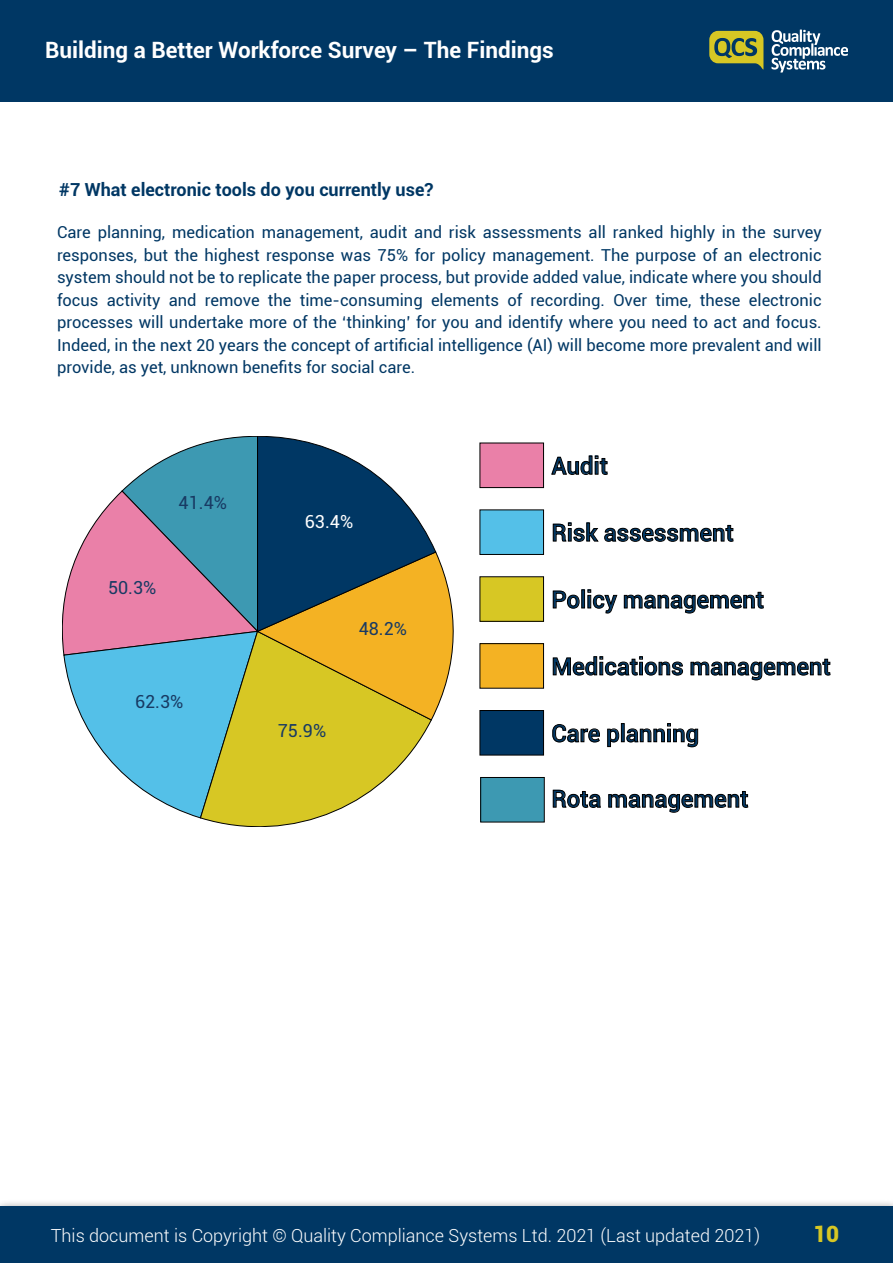
<style>
.page{position:relative;width:893px;height:1263px;background:#fff}
.page>*{position:absolute;margin:0;border:0;box-sizing:border-box;transform-origin:0 0}
.t1{font:500 23.85px "Roboto";color:#003764}
.t2{font:700 22.5px "Roboto";color:#fff}
.t3{font:900 22.5px "Roboto";color:#d7c724}
.t4{font:300 18px "Roboto";color:#fff}
.t5{font:700 18px "Roboto";color:#003764}
.t6{font:18px "Roboto";color:#183a63}
.t7{font:18px "Roboto";color:#fff}
.t8{font:16.5px/22.5px "Roboto";color:#003764;text-align:justify}
</style>
<div class="page">
<div style="left:0;top:0;width:893px;height:102px;background:#003764"></div>
<svg style="left:709px;top:31px;width:54px;height:39px"></svg>
<svg style="left:771px;top:30px;width:77px;height:42px"></svg>
<div style="left:0;top:1198px;width:893px;height:65px;background:#000;opacity:.42"></div>
<div style="left:0;top:1206px;width:893px;height:57px;background:#003764"></div>
<div style="left:481px;top:777px;width:63px;height:45px;background:#3d99b2"></div>
<div style="left:480px;top:777px;width:64px;height:45px;border:1px solid #000"></div>
<div style="left:480px;top:443px;width:64px;height:45px;background:#ea80a8"></div>
<div style="left:480px;top:443px;width:64px;height:45px;border:1px solid #000"></div>
<div style="left:480px;top:510px;width:64px;height:44px;background:#54c0e8"></div>
<div style="left:480px;top:510px;width:64px;height:45px;border:1px solid #000"></div>
<div style="left:480px;top:577px;width:64px;height:44px;background:#d7c724"></div>
<svg style="left:200px;top:818px;width:117px;height:9px"></svg>
<div style="left:480px;top:644px;width:64px;height:44px;background:#f4b223"></div>
<div style="left:480px;top:643px;width:64px;height:45px;border:1px solid #000"></div>
<div style="left:480px;top:710px;width:64px;height:45px;background:#003764"></div>
<div style="left:480px;top:710px;width:64px;height:45px;border:1px solid #000"></div>
<svg style="left:62px;top:436px;width:392px;height:382px"></svg>
<svg style="left:553px;top:790px;width:48px;height:18px"></svg>
<svg style="left:608px;top:791px;width:140px;height:22px"></svg>
<svg style="left:551px;top:456px;width:57px;height:19px"></svg>
<svg style="left:553px;top:523px;width:45px;height:19px"></svg>
<svg style="left:604px;top:525px;width:129px;height:17px"></svg>
<svg style="left:553px;top:591px;width:26px;height:18px"></svg>
<div style="left:581px;top:590px;width:4px;height:18px;border:1px solid #000"></div>
<svg style="left:588px;top:590px;width:29px;height:23px"></svg>
<svg style="left:624px;top:592px;width:140px;height:21px"></svg>
<svg style="left:553px;top:656px;width:130px;height:19px"></svg>
<svg style="left:691px;top:659px;width:139px;height:21px"></svg>
<svg style="left:552px;top:724px;width:48px;height:18px"></svg>
<svg style="left:607px;top:728px;width:12px;height:19px"></svg>
<div style="left:621px;top:723px;width:3px;height:19px;border:1px solid #000"></div>
<svg style="left:626px;top:723px;width:72px;height:24px"></svg>
<h2 class="t2" style="left:45px;top:34px;width:510px">Building a Better Workforce Survey – The Findings</h2>
<p class="t5" style="left:59px;top:177px;width:376px">#7 What electronic tools do you currently use?</p>
<p class="t8" style="left:57px;top:220px;width:766px">Care planning, medication management, audit and risk assessments all ranked highly in the survey responses, but the highest response was 75% for policy management. The purpose of an electronic system should not be to replicate the paper process, but provide added value, indicate where you should focus activity and remove the time-consuming elements of recording. Over time, these electronic processes will undertake more of the ‘thinking’ for you and identify where you need to act and focus.<br>Indeed, in the next 20 years the concept of artificial intelligence (AI) will become more prevalent and will provide, as yet, unknown benefits for social care.</p>
<p class="t6" style="left:179px;top:490px;width:50px">41.4%</p>
<p class="t6" style="left:108px;top:574px;width:50px">50.3%</p>
<p class="t6" style="left:135px;top:689px;width:50px">62.3%</p>
<p class="t7" style="left:305px;top:509px;width:50px">63.4%</p>
<p class="t6" style="left:359px;top:616px;width:50px">48.2%</p>
<p class="t6" style="left:278px;top:718px;width:50px">75.9%</p>
<h1 class="t1" style="left:551px;top:449px;width:58px">Audit</h1>
<h1 class="t1" style="left:551px;top:516px;width:184px">Risk assessment</h1>
<h1 class="t1" style="left:551px;top:583px;width:214px">Policy management</h1>
<h1 class="t1" style="left:551px;top:650px;width:281px">Medications management</h1>
<h1 class="t1" style="left:551px;top:716px;width:149px">Care planning</h1>
<h1 class="t1" style="left:551px;top:782px;width:198px">Rota management</h1>
<p class="t4" style="left:51px;top:1223px;width:711px">This document is Copyright © Quality Compliance Systems Ltd. 2021 (Last updated 2021)</p>
<h2 class="t3" style="left:813px;top:1218px;width:28px">10</h2>
</div>
